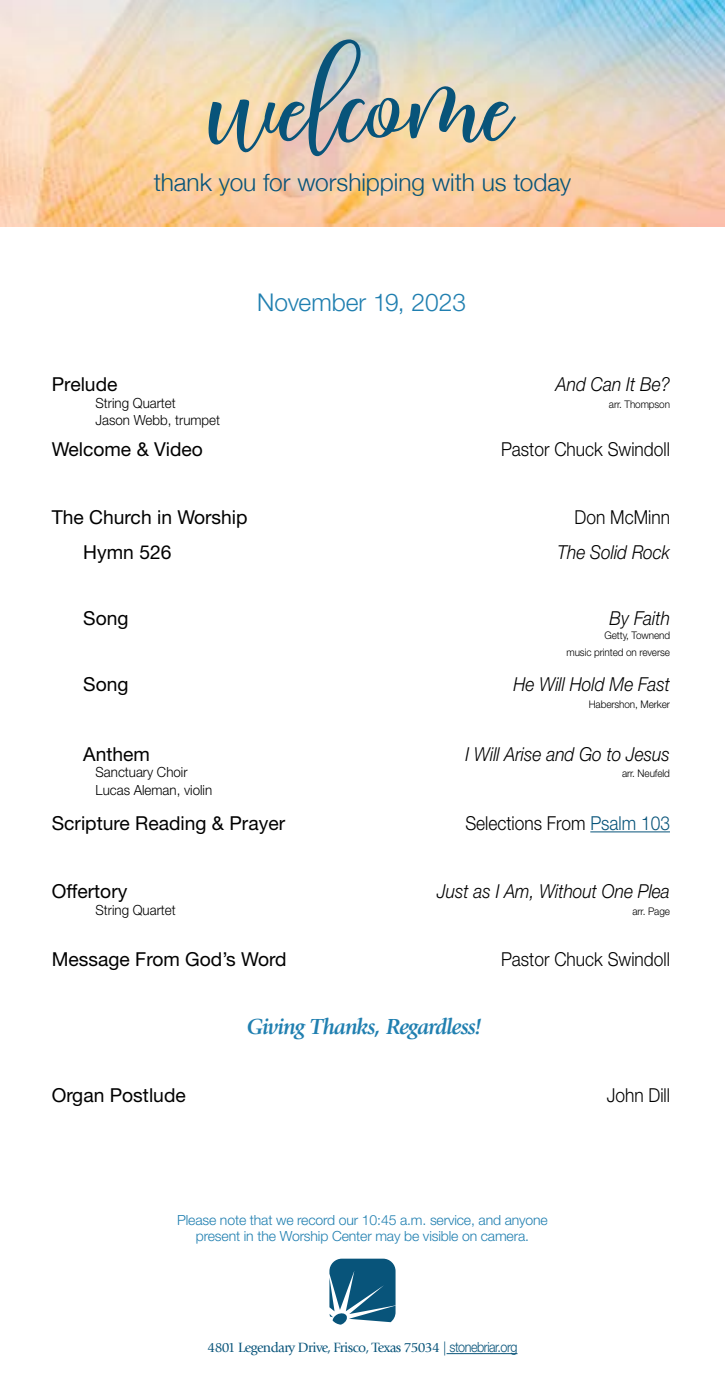
<style>
.page{position:relative;width:725px;height:1386px;background:#fff}
.page>*{position:absolute;margin:0;border:0;box-sizing:border-box;transform-origin:0 0}
.t1{font:117.25px "Malficent Script";color:#08547a}
.t2{font:300 24.5px "Helvetica Neue";color:#08547a}
.t3{font:300 24.5px "Helvetica Neue LT Std";color:#207fb0}
.t4{font:italic 700 22.75px "Giovanni Std";letter-spacing:-.045em;color:#207fb0}
.t5{font:19.25px "Helvetica Neue LT Std";color:#000}
.t6{font:italic 300 19.25px "Helvetica Neue LT Std";color:#000;scale:.9 1}
.t7{font:300 19.25px "Helvetica Neue LT Std";color:#000;scale:.9 1}
.t8{font:300 14px/16.8px "Helvetica Neue LT Std";letter-spacing:-.01em;color:#207fb0;text-align:center}
.t9{font:300 14px "Helvetica Neue LT Std";color:#000;scale:.95 1}
.t10{font:14px "Giovanni Std";letter-spacing:-.04em;color:#08547a}
.t11{font:300 10.5px/16.8px "Helvetica Neue LT Std";letter-spacing:-.01em;color:#000;text-align:right;scale:.95 1}
.s1{color:#08547a}
.s2{font-family:"Helvetica Neue LT Std";font-weight:300}
</style>
<div class="page">
<img style="left:0;top:0;width:724px;height:227px">
<svg style="left:329px;top:1259px;width:66px;height:66px"></svg>
<hr style="left:446px;top:1353px;width:71px;height:1px;background:#08547a">
<hr style="left:590px;top:831px;width:80px;height:1px;background:#08547a">
<h1 class="t1" style="left:209px;top:34px;width:305px">welcome</h1>
<p class="t2" style="left:154px;top:163px;width:419px">thank you for worshipping with us today</p>
<p class="t3" style="left:257px;top:287px;width:210px">November 19, 2023</p>
<p class="t5" style="left:52px;top:373px;width:67px">Prelude</p>
<p class="t6" style="left:556px;top:373px;width:128px">And Can It Be?</p>
<p class="t9" style="left:96px;top:394px;width:86px">String Quartet</p>
<p class="t11" style="left:609px;top:396px;width:66px">arr. Thompson</p>
<p class="t9" style="left:96px;top:411px;width:132px">Jason Webb, trumpet</p>
<p class="t5" style="left:52px;top:438px;width:153px">Welcome &amp; Video</p>
<p class="t7" style="left:501px;top:438px;width:189px">Pastor Chuck Swindoll</p>
<p class="t5" style="left:52px;top:506px;width:197px">The Church in Worship</p>
<p class="t7" style="left:574px;top:505px;width:107px">Don McMinn</p>
<p class="t5" style="left:83px;top:541px;width:90px">Hymn 526</p>
<p class="t6" style="left:557px;top:541px;width:126px">The Solid Rock</p>
<p class="t5" style="left:83px;top:607px;width:47px">Song</p>
<p class="t6" style="left:609px;top:607px;width:69px">By Faith</p>
<p class="t11" style="left:566px;top:627px;width:110px">Getty, Townend<br>music printed on reverse</p>
<p class="t5" style="left:83px;top:672px;width:47px">Song</p>
<p class="t6" style="left:513px;top:672px;width:175px">He Will Hold Me Fast</p>
<p class="t11" style="left:588px;top:696px;width:87px">Habershon, Merker</p>
<p class="t5" style="left:83px;top:742px;width:68px">Anthem</p>
<p class="t6" style="left:465px;top:742px;width:228px">I Will Arise and Go to Jesus</p>
<p class="t9" style="left:96px;top:764px;width:98px">Sanctuary Choir</p>
<p class="t11" style="left:622px;top:765px;width:52px">arr. Neufeld</p>
<p class="t9" style="left:96px;top:781px;width:124px">Lucas Aleman, violin</p>
<p class="t5" style="left:52px;top:812px;width:235px">Scripture Reading &amp; Prayer</p>
<p class="t7" style="left:465px;top:811px;width:229px">Selections From <span class="s1">Psalm 103</span></p>
<p class="t5" style="left:52px;top:880px;width:77px">Offertory</p>
<p class="t6" style="left:437px;top:880px;width:260px">Just as I Am, Without One Plea</p>
<p class="t9" style="left:96px;top:901px;width:86px">String Quartet</p>
<p class="t11" style="left:632px;top:902px;width:41px">arr. Page</p>
<p class="t5" style="left:52px;top:947px;width:236px">Message From God’s Word</p>
<p class="t7" style="left:501px;top:947px;width:189px">Pastor Chuck Swindoll</p>
<p class="t4" style="left:247px;top:1014px;width:237px">Giving Thanks, Regardless!</p>
<p class="t5" style="left:52px;top:1083px;width:135px">Organ Postlude</p>
<p class="t7" style="left:606px;top:1083px;width:72px">John Dill</p>
<p class="t8" style="left:177px;top:1211px;width:372px">Please note that we record our 10:45 a.m. service, and anyone present in the Worship Center may be visible on camera.</p>
<p class="t10" style="left:207px;top:1340px;width:311px">4801 Legendary Drive, Frisco, Texas 75034 | <span class="s2">stonebriar.org</span></p>
</div>
